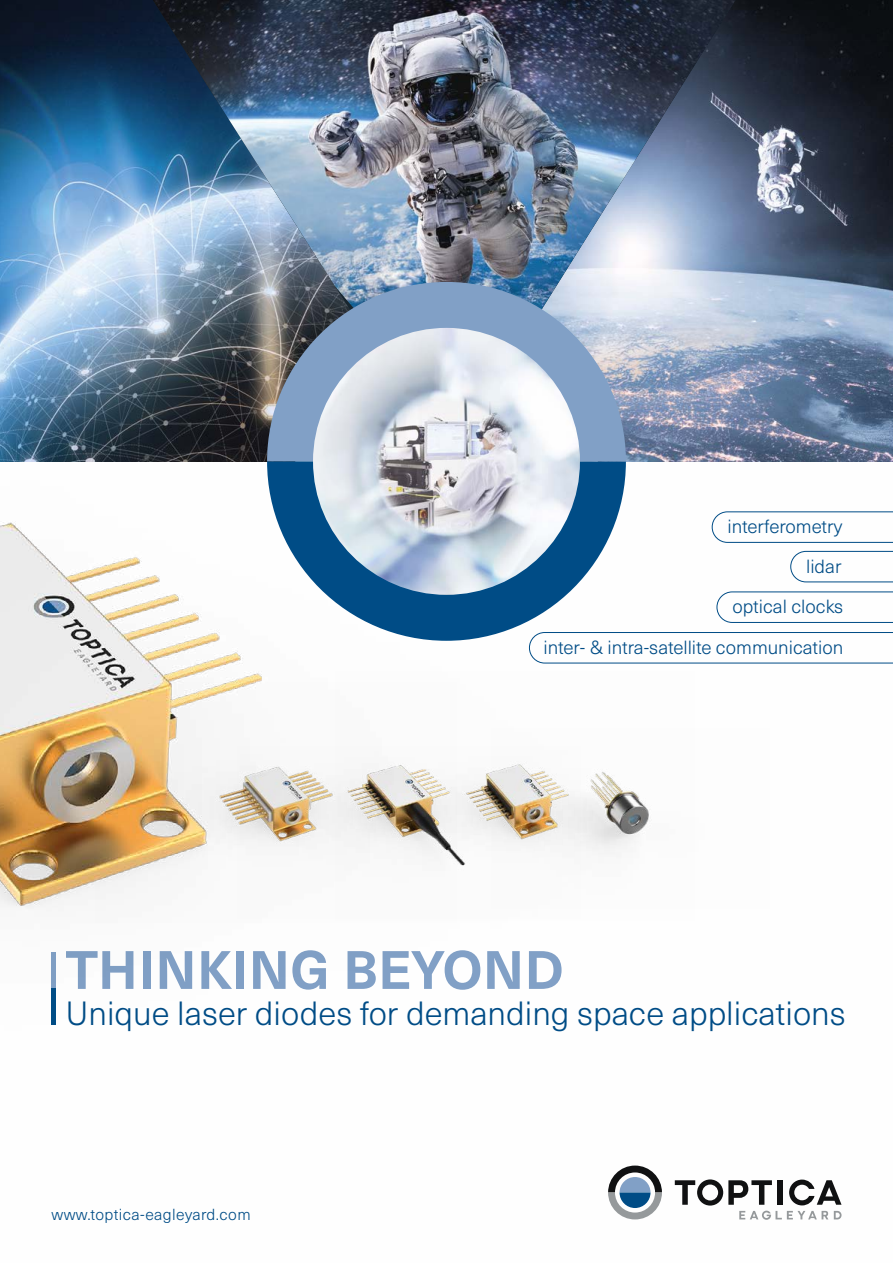
<style>
.page{position:relative;width:893px;height:1263px;background:#fff}
.page>*{position:absolute;margin:0;border:0;box-sizing:border-box;transform-origin:0 0}
.t1{font:700 53.1px "Neue Haas Unica Pro";letter-spacing:.01em;color:#82a1c7}
.t2{font:300 33px "Neue Haas Unica W1 G";color:#004d87}
.t3{font:300 18.75px "Neue Haas Unica Pro";color:#004d87}
.t4{font:300 15.75px "Neue Haas Unica Pro";letter-spacing:.025em;color:#004d87}
</style>
<div class="page">
<img style="left:0;top:0;width:893px;height:42px">
<img style="left:153px;top:0;width:582px;height:42px">
<img style="left:0;top:42px;width:893px;height:1178px">
<p class="t3" style="left:727px;top:515px;width:116px">interferometry</p>
<p class="t3" style="left:806px;top:555px;width:37px">lidar</p>
<p class="t3" style="left:732px;top:595px;width:112px">optical clocks</p>
<p class="t3" style="left:543px;top:636px;width:301px">inter- &amp; intra-satellite communication</p>
<h1 class="t1" style="left:65px;top:937px;width:499px">THINKING BEYOND</h1>
<h2 class="t2" style="left:65px;top:989px;width:782px">Unique laser diodes for demanding space applications</h2>
<p class="t4" style="left:52px;top:1205px;width:201px">www.toptica-eagleyard.com</p>
</div>
